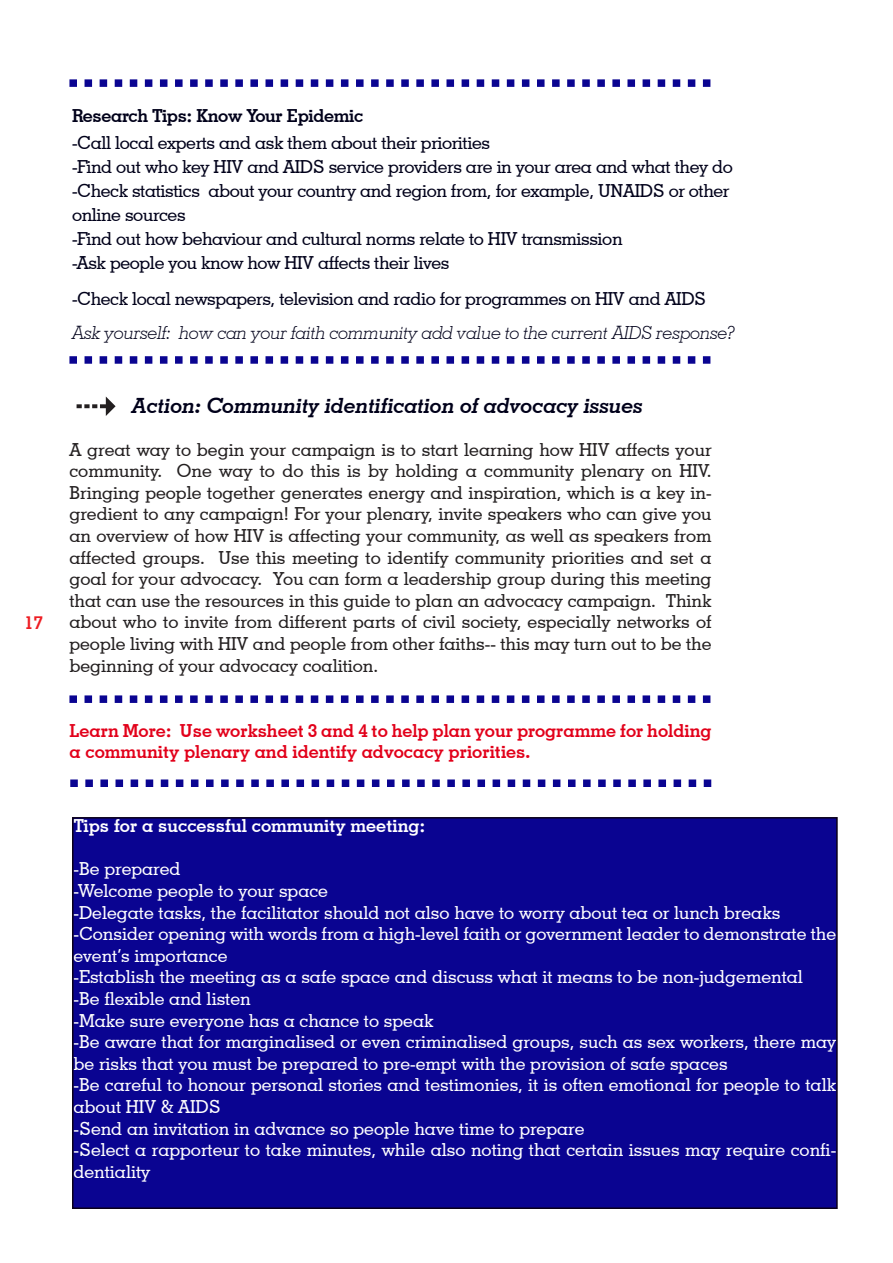
<style>
.page{position:relative;width:893px;height:1263px;background:#fff}
.page>*{position:absolute;margin:0;border:0;box-sizing:border-box;transform-origin:0 0}
.t1{font:italic 700 21px "Geometric Slab 703 BT";color:#00001a}
.t2{font:500 18px/21.6px "Geometric Slab 703 BT";color:#fff}
.t3{font:500 18px/21.6px "Geometric Slab 703 BT";color:#231f20;text-align:justify}
.t4{font:500 18px/24px "Geometric Slab 703 BT";letter-spacing:-.02em;color:#00001a}
.t5{font:700 18px/21.6px "Geometric Slab 703 BT";color:#e2001a}
.t6{font:italic 300 18px "Geometric Slab 703 BT";letter-spacing:-.02em;color:#00001a}
.t7{font:700 18px "Geometric Slab 703 BT";color:#fff}
.t8{font:700 18px "Geometric Slab 703 BT";letter-spacing:-.02em;color:#00001a}
.t9{font:700 18px "Geometric Slab 703 BT";color:#ee1d23}
</style>
<div class="page">
<svg style="left:69px;top:356px;width:641px;height:8px"></svg>
<svg style="left:69px;top:79px;width:641px;height:8px"></svg>
<svg style="left:69px;top:695px;width:641px;height:8px"></svg>
<svg style="left:70px;top:779px;width:641px;height:8px"></svg>
<div style="left:73px;top:818px;width:764px;height:390px;background:#0a0491"></div>
<div style="left:72px;top:817px;width:766px;height:392px;border:2px solid #0a001a"></div>
<p class="t9" style="left:24px;top:611px;width:21px">17</p>
<p class="t8" style="left:72px;top:104px;width:293px">Research Tips: Know Your Epidemic</p>
<p class="t4" style="left:72px;top:130px;width:419px">-Call local experts and ask them about their priorities</p>
<p class="t4" style="left:72px;top:154px;width:662px">-Find out who key HIV and AIDS service providers are in your area and what they do</p>
<p class="t4" style="left:72px;top:178px;width:659px">-Check statistics about your country and region from, for example, UNAIDS or other online sources</p>
<p class="t4" style="left:72px;top:226px;width:552px">-Find out how behaviour and cultural norms relate to HIV transmission</p>
<p class="t4" style="left:72px;top:250px;width:379px">-Ask people you know how HIV affects their lives</p>
<p class="t4" style="left:72px;top:286px;width:636px">-Check local newspapers, television and radio for programmes on HIV and AIDS</p>
<p class="t6" style="left:72px;top:322px;width:664px">Ask yourself: how can your faith community add value to the current AIDS response?</p>
<p class="t1" style="left:132px;top:393px;width:513px">Action: Community identification of advocacy issues</p>
<p class="t3" style="left:69px;top:438px;width:644px">A great way to begin your campaign is to start learning how HIV affects your community. One way to do this is by holding a community plenary on HIV.<br>Bringing people together generates energy and inspiration, which is a key in&shy;gredient to any campaign! For your plenary, invite speakers who can give you an overview of how HIV is affecting your community, as well as speakers from affected groups. Use this meeting to identify community priorities and set a goal for your advocacy. You can form a leadership group during this meeting that can use the resources in this guide to plan an advocacy campaign. Think about who to invite from different parts of civil society, especially networks of people living with HIV and people from other faiths-- this may turn out to be the beginning of your advocacy coalition.</p>
<p class="t5" style="left:69px;top:719px;width:644px">Learn More: Use worksheet 3 and 4 to help plan your programme for holding a community plenary and identify advocacy priorities.</p>
<p class="t7" style="left:74px;top:815px;width:353px">Tips for a successful community meeting:</p>
<p class="t2" style="left:74px;top:858px;width:109px">-Be prepared</p>
<p class="t2" style="left:74px;top:880px;width:256px">-Welcome people to your space</p>
<p class="t2" style="left:74px;top:901px;width:708px">-Delegate tasks, the facilitator should not also have to worry about tea or lunch breaks</p>
<p class="t2" style="left:74px;top:923px;width:764px">-Consider opening with words from a high-level faith or government leader to demonstrate the event’s importance</p>
<p class="t2" style="left:74px;top:966px;width:731px">-Establish the meeting as a safe space and discuss what it means to be non-judgemental</p>
<p class="t2" style="left:74px;top:988px;width:179px">-Be flexible and listen</p>
<p class="t2" style="left:74px;top:1009px;width:361px">-Make sure everyone has a chance to speak</p>
<p class="t2" style="left:74px;top:1031px;width:764px">-Be aware that for marginalised or even criminalised groups, such as sex workers, there may be risks that you must be prepared to pre-empt with the provision of safe spaces</p>
<p class="t2" style="left:74px;top:1074px;width:764px">-Be careful to honour personal stories and testimonies, it is often emotional for people to talk about HIV &amp; AIDS</p>
<p class="t2" style="left:74px;top:1117px;width:512px">-Send an invitation in advance so people have time to prepare</p>
<p class="t2" style="left:74px;top:1139px;width:764px">-Select a rapporteur to take minutes, while also noting that certain issues may require confi&shy;dentiality</p>
</div>
